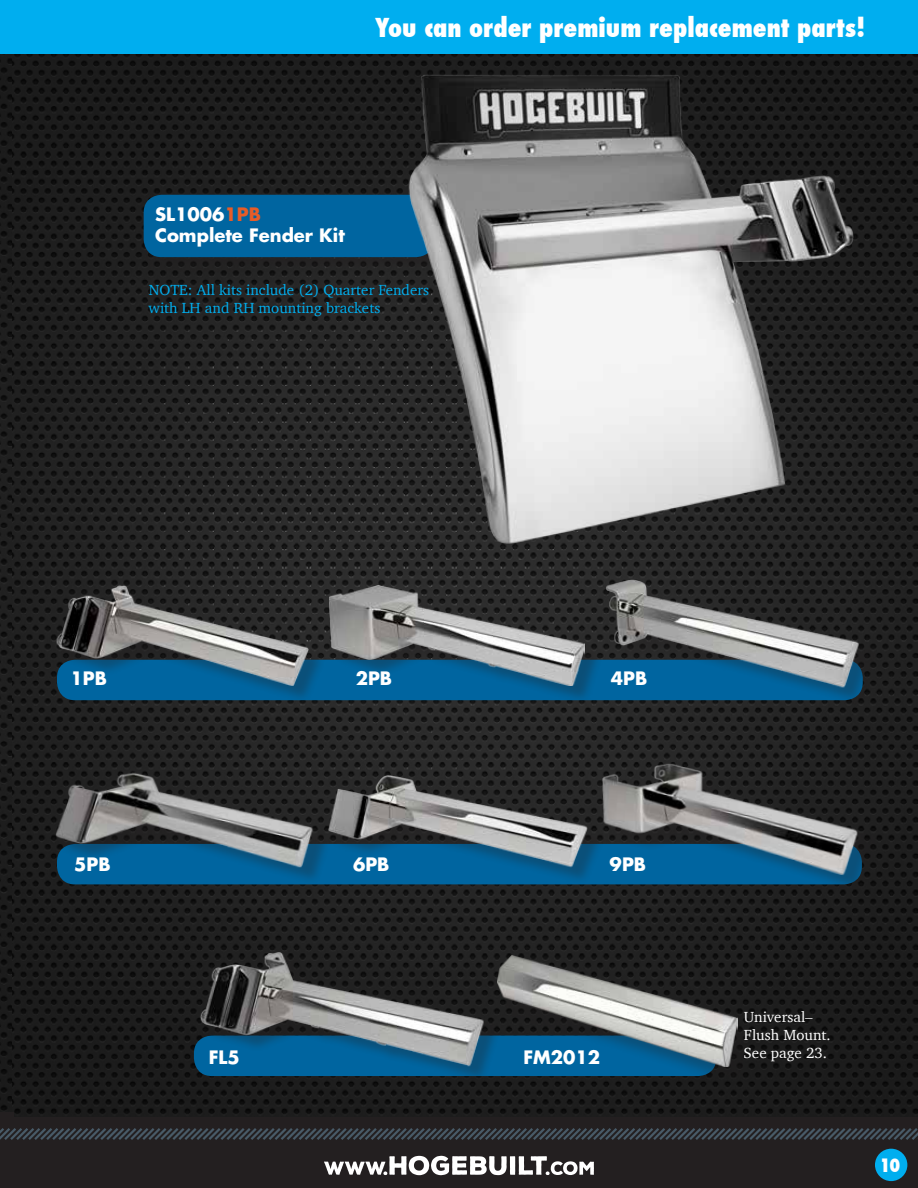
<style>
.page{position:relative;width:918px;height:1188px;background:#fff}
.page>*{position:absolute;margin:0;border:0;box-sizing:border-box;transform-origin:0 0}
.t1{font:800 condensed 25.5px "Futura";color:#fff}
.t2{font:700 18px/21.6px "Futura Std";color:#fff}
.t3{font:800 condensed 18px "Futura";color:#fff}
.t4{font:15px/18px "Charter";color:#00aeef}
.t5{font:15px/18px "Charter";color:#fff}
.s1{color:#e65c28}
</style>
<div class="page">
<img style="left:11px;top:54px;width:907px;height:1063px">
<div style="left:0;top:0;width:918px;height:54px;background:#00aeef"></div>
<div style="left:0;top:1117px;width:918px;height:71px;background:#231f20"></div>
<div style="left:875px;top:1149px;width:32px;height:32px;background:#00aeef;border-radius:50%"></div>
<img style="left:0;top:54px;width:11px;height:1058px">
<div style="left:0;top:1112px;width:14px;height:76px;background:#231f20"></div>
<svg style="left:0;top:1128px;width:918px;height:12px"></svg>
<div style="left:143px;top:194px;width:305px;height:77px;background:#231f20;opacity:.49"></div>
<div style="left:144px;top:195px;width:290px;height:62px;background:#0065a0;border-radius:18px"></div>
<img style="left:370px;top:62px;width:498px;height:498px">
<div style="left:204px;top:956px;width:296px;height:126px;background:#231f20;opacity:.3"></div>
<img style="left:191px;top:940px;width:312px;height:135px">
<div style="left:501px;top:959px;width:258px;height:129px;background:#231f20;opacity:.3"></div>
<img style="left:498px;top:956px;width:239px;height:111px">
<img style="left:579px;top:753px;width:307px;height:137px">
<img style="left:36px;top:731px;width:303px;height:177px">
<div style="left:332px;top:778px;width:272px;height:106px;background:#0065a0"></div>
<img style="left:284px;top:734px;width:321px;height:139px">
<div style="left:609px;top:583px;width:267px;height:122px;background:#231f20;opacity:.3"></div>
<img style="left:594px;top:568px;width:284px;height:127px">
<div style="left:60px;top:588px;width:266px;height:115px;background:#231f20;opacity:.3"></div>
<img style="left:19px;top:575px;width:305px;height:123px">
<div style="left:332px;top:588px;width:271px;height:116px;background:#231f20;opacity:.31"></div>
<img style="left:330px;top:585px;width:255px;height:101px">
<svg style="left:324px;top:1155px;width:270px;height:21px"></svg>
<h1 class="t1" style="left:375px;top:11px;width:492px">You can order premium replacement parts!</h1>
<p class="t2" style="left:155px;top:203px;width:191px">SL1006<span class="s1">1PB<br></span>Complete Fender Kit</p>
<p class="t4" style="left:148px;top:281px;width:282px">NOTE: All kits include (2) Quarter Fenders with LH and RH mounting brackets</p>
<p class="t2" style="left:71px;top:667px;width:38px">1PB</p>
<p class="t2" style="left:356px;top:667px;width:38px">2PB</p>
<p class="t2" style="left:611px;top:667px;width:38px">4PB</p>
<p class="t2" style="left:74px;top:854px;width:38px">5PB</p>
<p class="t2" style="left:353px;top:854px;width:38px">6PB</p>
<p class="t2" style="left:610px;top:854px;width:38px">9PB</p>
<p class="t2" style="left:209px;top:1047px;width:33px">FL5</p>
<p class="t2" style="left:523px;top:1047px;width:78px">FM2012</p>
<p class="t5" style="left:744px;top:1008px;width:89px">Universal–<br>Flush Mount.<br>See page 23.</p>
<p class="t3" style="left:879px;top:1153px;width:22px">10</p>
</div>
